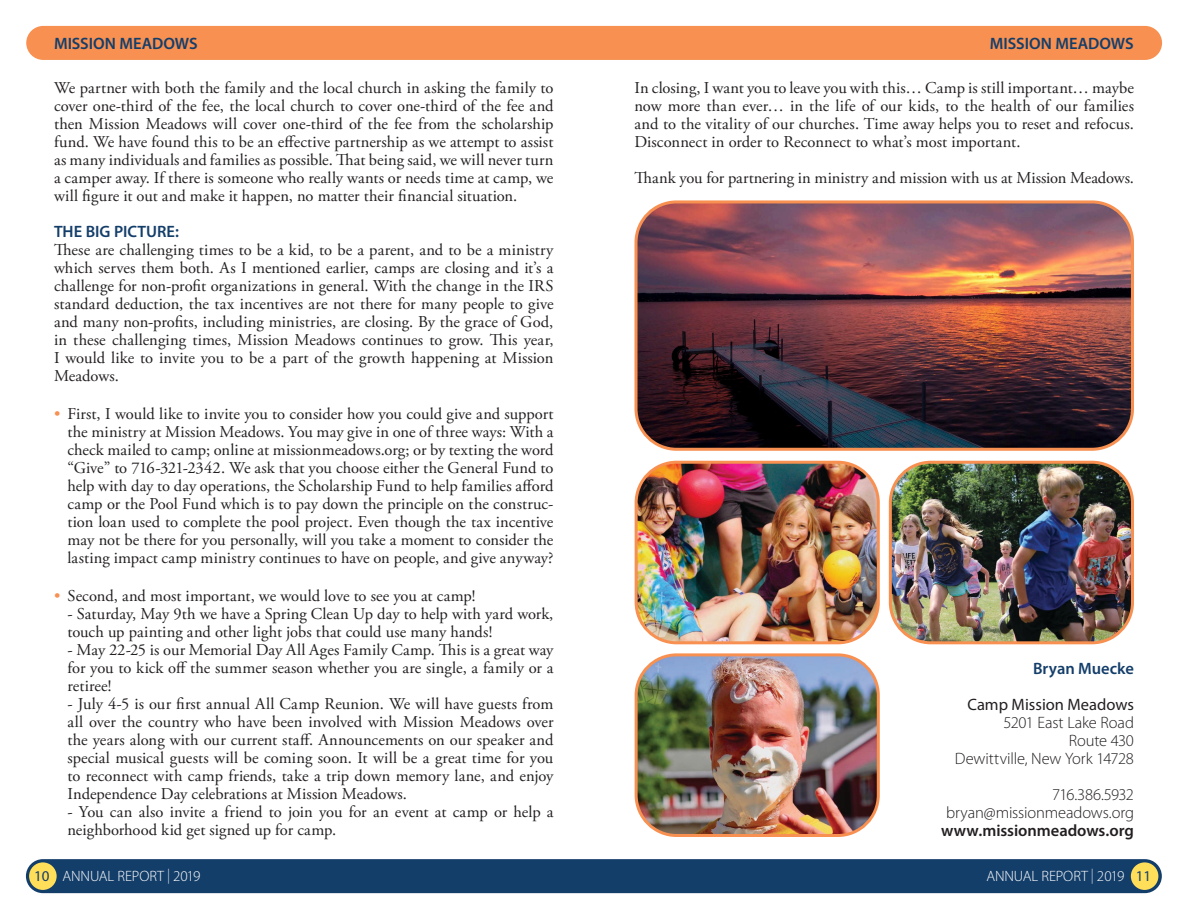
<style>
.page{position:relative;width:1188px;height:918px;background:#fff}
.page>*{position:absolute;margin:0;border:0;box-sizing:border-box;transform-origin:0 0}
.t1{font:16.5px/18px "Adobe Garamond Pro";color:#231f20;text-align:justify}
.t2{font:300 16.5px/18px "Myriad Pro";letter-spacing:-.01em;color:#231f20;text-align:right}
.t3{font:600 16.5px "Myriad Pro";color:#143e6a}
.t4{font:600 16.5px "Myriad Pro";color:#231f20}
.t5{font:16.5px "Myriad Pro";color:#231f20}
.t6{font:300 15px "Myriad Pro";letter-spacing:-.005em;color:#fff}
.s1{color:#f79051}
.s2{font-weight:400;color:#143e6a}
</style>
<div class="page">
<div style="left:26px;top:859px;width:1136px;height:34px;background:#143e6a;border-radius:17px"></div>
<div style="left:26px;top:26px;width:1136px;height:34px;background:#f79051;border-radius:17px"></div>
<div style="left:29px;top:862px;width:28px;height:28px;background:#ffde59;border-radius:50%"></div>
<div style="left:1131px;top:862px;width:27px;height:28px;background:#ffde59;border-radius:50%"></div>
<img style="left:638px;top:204px;width:492px;height:243px">
<div style="left:634px;top:200px;width:500px;height:251px;border:3px solid #f79051;border-radius:40px"></div>
<img style="left:636px;top:657px;width:240px;height:179px">
<div style="left:635px;top:653px;width:245px;height:184px;border:3px solid #f79051;border-radius:40px"></div>
<img style="left:636px;top:462px;width:240px;height:181px">
<div style="left:635px;top:461px;width:245px;height:183px;border:3px solid #f79051;border-radius:40px"></div>
<img style="left:890px;top:462px;width:240px;height:181px">
<div style="left:889px;top:461px;width:245px;height:183px;border:3px solid #f79051;border-radius:40px"></div>
<p class="t3" style="left:54px;top:33px;width:145px">MISSION MEADOWS</p>
<p class="t3" style="left:990px;top:33px;width:145px">MISSION MEADOWS</p>
<p class="t1" style="left:54px;top:79px;width:501px">We partner with both the family and the local church in asking the family to cover one-third of the fee, the local church to cover one-third of the fee and then Mission Meadows will cover one-third of the fee from the scholarship fund. We have found this to be an effective partnership as we attempt to assist as many individuals and families as possible. That being said, we will never turn a camper away. If there is someone who really wants or needs time at camp, we will figure it out and make it happen, no matter their financial situation.</p>
<p class="t3" style="left:54px;top:221px;width:126px">THE BIG PICTURE:</p>
<p class="t1" style="left:54px;top:241px;width:501px">These are challenging times to be a kid, to be a parent, and to be a ministry which serves them both. As I mentioned earlier, camps are closing and it’s a challenge for non-profit organizations in general. With the change in the IRS standard deduction, the tax incentives are not there for many people to give and many non-profits, including ministries, are closing. By the grace of God, in these challenging times, Mission Meadows continues to grow. This year, I would like to invite you to be a part of the growth happening at Mission Meadows.</p>
<p class="t1" style="left:67px;top:405px;width:488px;text-indent:-13px"><span class="s1">•</span> First, I would like to invite you to consider how you could give and support the ministry at Mission Meadows. You may give in one of three ways: With a check mailed to camp; online at missionmeadows.org; or by texting the word “Give” to 716-321-2342. We ask that you choose either the General Fund to help with day to day operations, the Scholarship Fund to help families afford camp or the Pool Fund which is to pay down the principle on the construc&shy;tion loan used to complete the pool project. Even though the tax incentive may not be there for you personally, will you take a moment to consider the lasting impact camp ministry continues to have on people, and give anyway?</p>
<p class="t1" style="left:54px;top:587px;width:423px"><span class="s1">•</span> Second, and most important, we would love to see you at camp!</p>
<p class="t1" style="left:67px;top:605px;width:487px">- Saturday, May 9th we have a Spring Clean Up day to help with yard work, touch up painting and other light jobs that could use many hands!</p>
<p class="t1" style="left:67px;top:641px;width:488px">- May 22-25 is our Memorial Day All Ages Family Camp. This is a great way for you to kick off the summer season whether you are single, a family or a retiree!</p>
<p class="t1" style="left:67px;top:695px;width:488px">- July 4-5 is our first annual All Camp Reunion. We will have guests from all over the country who have been involved with Mission Meadows over the years along with our current staff. Announcements on our speaker and special musical guests will be coming soon. It will be a great time for you to reconnect with camp friends, take a trip down memory lane, and enjoy Independence Day celebrations at Mission Meadows.</p>
<p class="t1" style="left:67px;top:803px;width:488px">- You can also invite a friend to join you for an event at camp or help a neighborhood kid get signed up for camp.</p>
<p class="t1" style="left:635px;top:79px;width:501px">In closing, I want you to leave you with this… Camp is still important… maybe now more than ever… in the life of our kids, to the health of our families and to the vitality of our churches. Time away helps you to reset and refocus.<br>Disconnect in order to Reconnect to what’s most important.</p>
<p class="t1" style="left:635px;top:169px;width:501px">Thank you for partnering in ministry and mission with us at Mission Meadows.</p>
<p class="t3" style="left:1033px;top:658px;width:102px">Bryan Muecke</p>
<p class="t5" style="left:968px;top:695px;width:168px">Camp Mission Meadows</p>
<p class="t2" style="left:955px;top:714px;width:181px">5201 East Lake Road<br>Route 430<br>Dewittville, New York 14728</p>
<p class="t2" style="left:946px;top:786px;width:189px">716.386.5932 bryan@missionmeadows.org</p>
<p class="t4" style="left:941px;top:820px;width:194px">www.missionmeadows.org</p>
<p class="t6" style="left:34px;top:867px;width:168px"><span class="s2">10</span> ANNUAL REPORT | 2019</p>
<p class="t6" style="left:986px;top:867px;width:166px">ANNUAL REPORT | 2019 <span class="s2">11</span></p>
</div>
